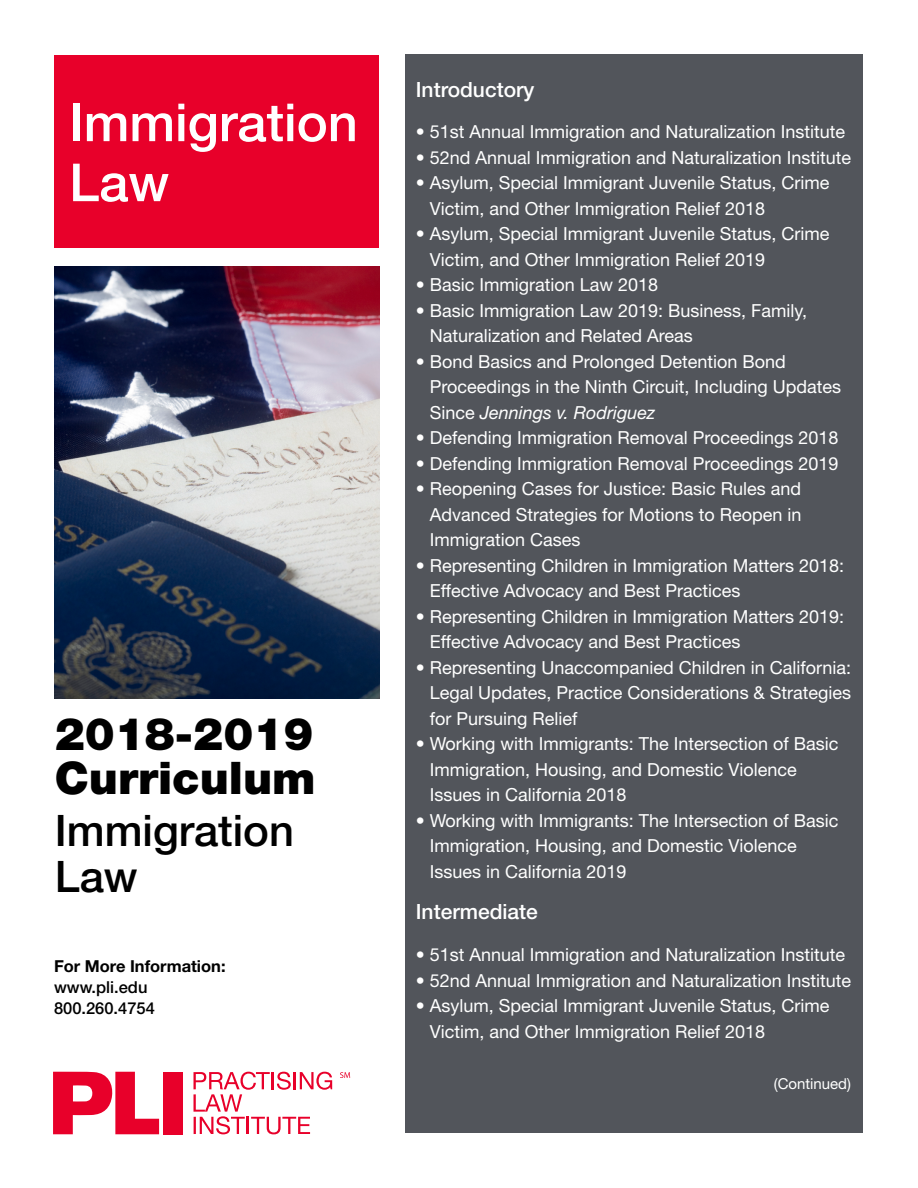
<style>
.page{position:relative;width:918px;height:1188px;background:#fff}
.page>*{position:absolute;margin:0;border:0;box-sizing:border-box;transform-origin:0 0}
.t1{font:500 52.5px/60px "Helvetica Neue LT Std";color:#fff}
.t2{font:900 45px/43.5px "Helvetica Neue LT Std";color:#000}
.t3{font:500 43.5px/46.5px "Helvetica Neue LT Std";color:#000}
.t4{font:500 21px "Helvetica Neue LT Std";color:#fff}
.t5{font:18px/25.5px "Helvetica Neue LT Std";color:#fff}
.t6{font:500 16.5px/21px "Helvetica Neue LT Std";color:#000}
.t7{font:700 16.5px "Helvetica Neue LT Std";color:#000}
.t8{font:15px "Helvetica Neue LT Std";color:#fff}
.s1{font-style:italic}
</style>
<div class="page">
<div style="left:55px;top:55px;width:324px;height:193px;background:#e8002a"></div>
<div style="left:406px;top:55px;width:457px;height:1078px;background:#52555b"></div>
<img style="left:54px;top:267px;width:325px;height:432px">
<svg style="left:53px;top:1072px;width:106px;height:62px"></svg>
<div style="left:163px;top:1072px;width:20px;height:62px;background:#e8002a"></div>
<svg style="left:194px;top:1072px;width:138px;height:62px"></svg>
<svg style="left:340px;top:1072px;width:10px;height:6px"></svg>
<h1 class="t1" style="left:69px;top:92px;width:290px">Immigration<br>Law</h1>
<h2 class="t2" style="left:55px;top:712px;width:262px">2018-2019<br>Curriculum</h2>
<h3 class="t3" style="left:55px;top:807px;width:241px">Immigration<br>Law</h3>
<p class="t7" style="left:54px;top:956px;width:173px">For More Information:</p>
<p class="t6" style="left:54px;top:976px;width:102px">www.pli.edu<br>800.260.4754</p>
<p class="t4" style="left:416px;top:77px;width:120px">Introductory</p>
<p class="t5" style="left:416px;top:119px;width:431px">• 51st Annual Immigration and Naturalization Institute</p>
<p class="t5" style="left:416px;top:144px;width:437px">• 52nd Annual Immigration and Naturalization Institute</p>
<p class="t5" style="left:430px;top:170px;width:401px;text-indent:-14px">• Asylum, Special Immigrant Juvenile Status, Crime<br>Victim, and Other Immigration Relief 2018</p>
<p class="t5" style="left:430px;top:221px;width:401px;text-indent:-14px">• Asylum, Special Immigrant Juvenile Status, Crime<br>Victim, and Other Immigration Relief 2019</p>
<p class="t5" style="left:416px;top:272px;width:244px">• Basic Immigration Law 2018</p>
<p class="t5" style="left:430px;top:297px;width:379px;text-indent:-14px">• Basic Immigration Law 2019: Business, Family,<br>Naturalization and Related Areas</p>
<p class="t5" style="left:430px;top:348px;width:413px;text-indent:-14px">• Bond Basics and Prolonged Detention Bond<br>Proceedings in the Ninth Circuit, Including Updates<br>Since <span class="s1">Jennings v. Rodriguez</span></p>
<p class="t5" style="left:416px;top:425px;width:424px">• Defending Immigration Removal Proceedings 2018</p>
<p class="t5" style="left:416px;top:450px;width:424px">• Defending Immigration Removal Proceedings 2019</p>
<p class="t5" style="left:430px;top:476px;width:373px;text-align:justify;text-indent:-14px">• Reopening Cases for Justice: Basic Rules and Advanced Strategies for Motions to Reopen in Immigration Cases</p>
<p class="t5" style="left:430px;top:553px;width:416px;text-indent:-14px">• Representing Children in Immigration Matters 2018:<br>Effective Advocacy and Best Practices</p>
<p class="t5" style="left:430px;top:604px;width:416px;text-indent:-14px">• Representing Children in Immigration Matters 2019:<br>Effective Advocacy and Best Practices</p>
<p class="t5" style="left:430px;top:655px;width:423px;text-align:justify;text-indent:-14px">• Representing Unaccompanied Children in California:<br>Legal Updates, Practice Considerations &amp; Strategies for Pursuing Relief</p>
<p class="t5" style="left:430px;top:731px;width:410px;text-indent:-14px">• Working with Immigrants: The Intersection of Basic<br>Immigration, Housing, and Domestic Violence<br>Issues in California 2018</p>
<p class="t5" style="left:430px;top:808px;width:410px;text-indent:-14px">• Working with Immigrants: The Intersection of Basic<br>Immigration, Housing, and Domestic Violence<br>Issues in California 2019</p>
<p class="t4" style="left:416px;top:900px;width:124px">Intermediate</p>
<p class="t5" style="left:416px;top:942px;width:431px">• 51st Annual Immigration and Naturalization Institute</p>
<p class="t5" style="left:416px;top:967px;width:437px">• 52nd Annual Immigration and Naturalization Institute</p>
<p class="t5" style="left:430px;top:993px;width:401px;text-indent:-14px">• Asylum, Special Immigrant Juvenile Status, Crime<br>Victim, and Other Immigration Relief 2018</p>
<p class="t8" style="left:774px;top:1074px;width:79px">(Continued)</p>
</div>
